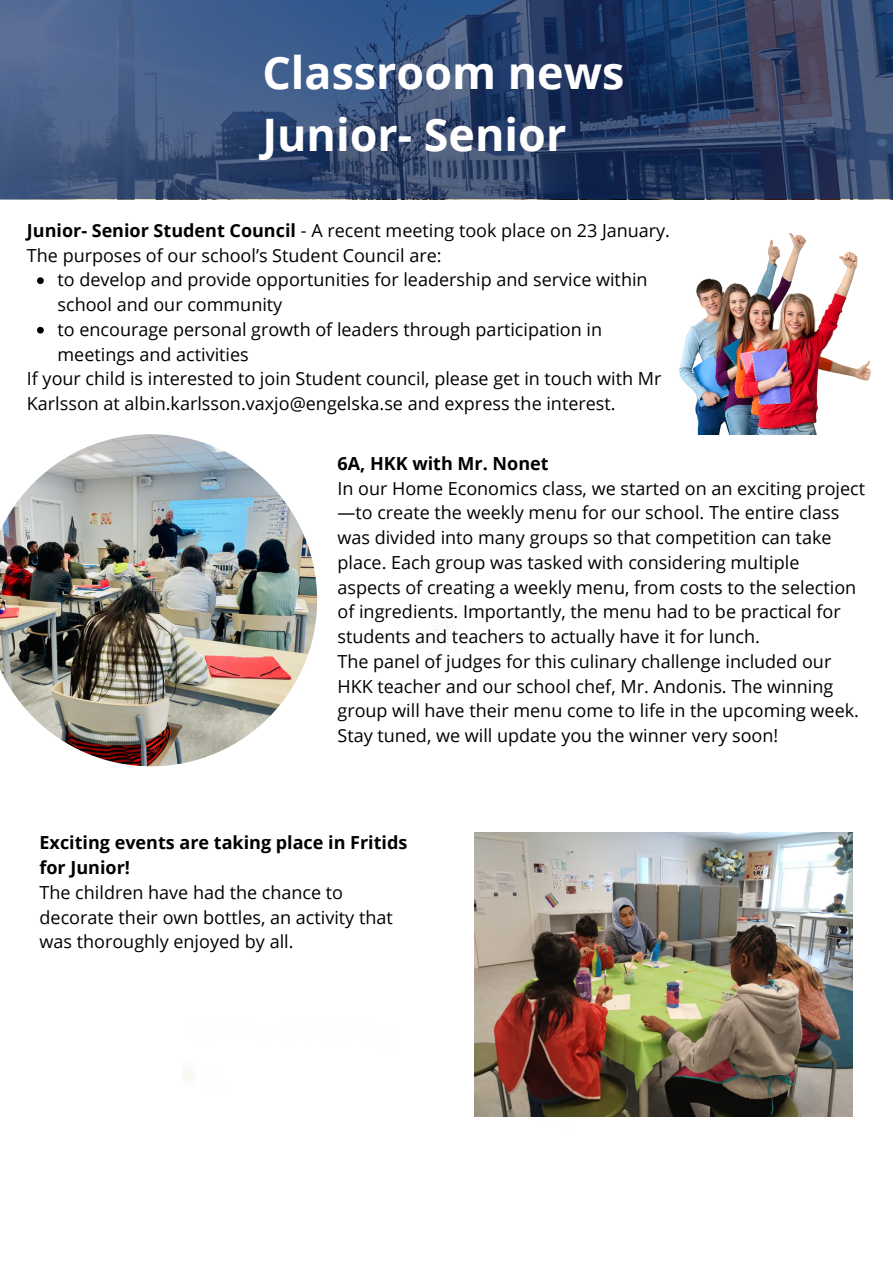
<style>
.page{position:relative;width:893px;height:1264px;background:#fff}
.page>*{position:absolute;margin:0;border:0;box-sizing:border-box;transform-origin:0 0}
.t1{font:700 44.85px/61.9px "Open Sans";color:#fff}
.t2{font:18px/24.8px "Open Sans";color:#000}
.t3{font:700 18px/24.8px "Open Sans";color:#000}
.s1{font-weight:700}
</style>
<div class="page">
<img style="left:427px;top:603px;width:38px;height:58px">
<img style="left:0;top:434px;width:317px;height:332px">
<img style="left:536px;top:1116px;width:19px;height:1px">
<img style="left:555px;top:1116px;width:21px;height:1px">
<img style="left:474px;top:832px;width:378px;height:284px">
<img style="left:679px;top:234px;width:191px;height:200px">
<svg style="left:37px;top:277px;width:7px;height:7px"></svg>
<svg style="left:37px;top:327px;width:7px;height:6px"></svg>
<svg style="left:0;top:0;width:892px;height:199px;background:#354b74"></svg>
<p class="t1" style="left:262px;top:41px;width:363px">Classroom news<br>Junior- Senior</p>
<p class="t2" style="left:27px;top:217px;width:644px"><span class="s1">Junior- Senior Student Council</span> - A recent meeting took place on 23 January.<br>The purposes of our school’s Student Council are:</p>
<p class="t2" style="left:57px;top:267px;width:591px">to develop and provide opportunities for leadership and service within school and our community</p>
<p class="t2" style="left:57px;top:316px;width:546px">to encourage personal growth of leaders through participation in meetings and activities</p>
<p class="t2" style="left:27px;top:366px;width:636px">If your child is interested to join Student council, please get in touch with Mr<br>Karlsson at albin.karlsson.vaxjo@engelska.se and express the interest.</p>
<p class="t3" style="left:337px;top:450px;width:212px">6A, HKK with Mr. Nonet</p>
<p class="t2" style="left:337px;top:475px;width:529px">In our Home Economics class, we started on an exciting project —to create the weekly menu for our school. The entire class was divided into many groups so that competition can take place. Each group was tasked with considering multiple aspects of creating a weekly menu, from costs to the selection of ingredients. Importantly, the menu had to be practical for students and teachers to actually have it for lunch.</p>
<p class="t2" style="left:337px;top:648px;width:523px">The panel of judges for this culinary challenge included our HKK teacher and our school chef, Mr. Andonis. The winning group will have their menu come to life in the upcoming week.<br>Stay tuned, we will update you the winner very soon!</p>
<p class="t3" style="left:40px;top:830px;width:369px">Exciting events are taking place in Fritids for Junior!</p>
<p class="t2" style="left:40px;top:879px;width:355px">The children have had the chance to decorate their own bottles, an activity that was thoroughly enjoyed by all.</p>
</div>
